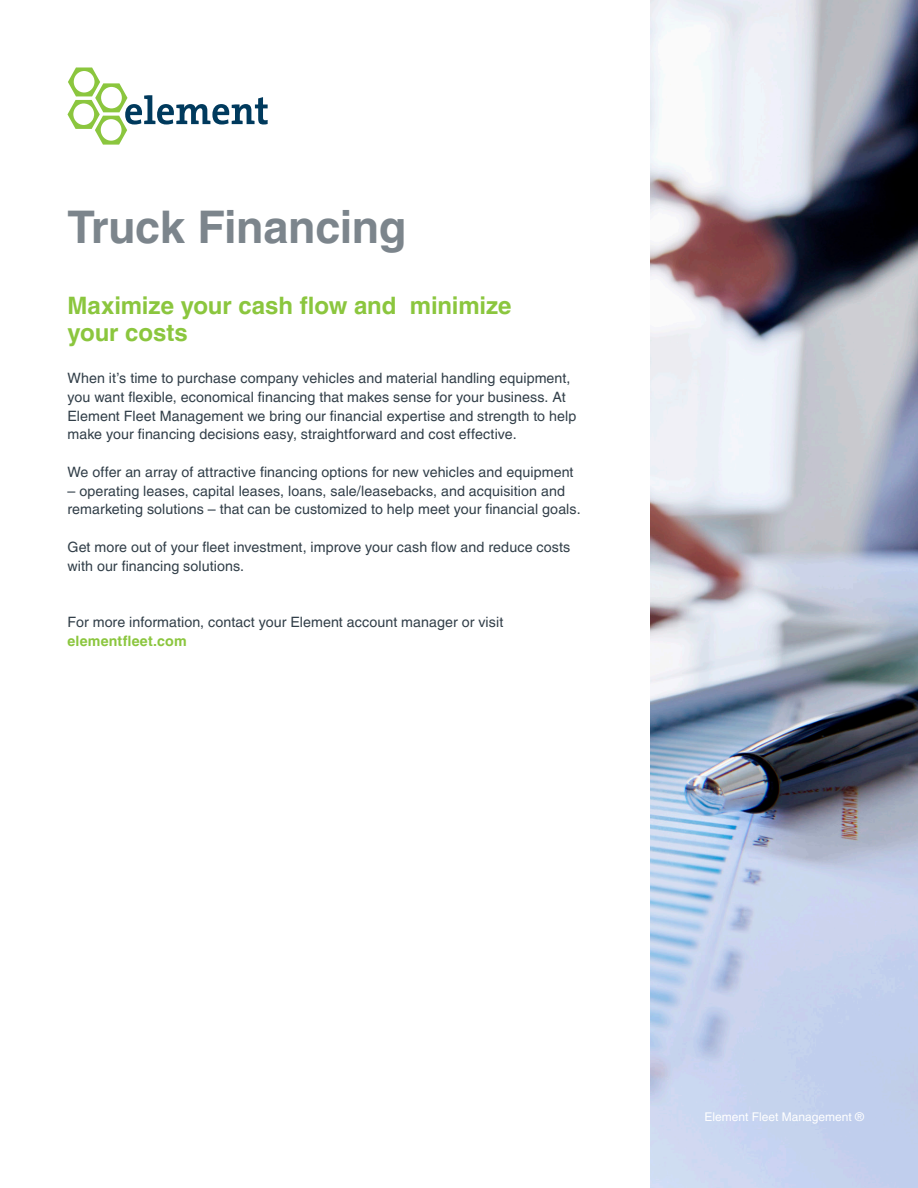
<style>
.page{position:relative;width:918px;height:1188px;background:#fff}
.page>*{position:absolute;margin:0;border:0;box-sizing:border-box;transform-origin:0 0}
.t1{font:700 45px "Helvetica LT Pro";letter-spacing:-.01em;color:#7c858c}
.Headline{font:700 24px/27px "Helvetica LT Pro";letter-spacing:-.005em;color:#8bc63e}
.Body_Text{font:14.25px/18.8px "Helvetica LT Pro";letter-spacing:.005em;color:#313e48}
.t2{font:12px "Helvetica LT Pro";color:#fff}
.s1{font-weight:700;color:#8bc63e}
</style>
<div class="page">
<img style="left:650px;top:0;width:268px;height:1188px">
<svg style="left:67px;top:68px;width:201px;height:77px"></svg>
<p class="t1" style="left:68px;top:199px;width:340px">Truck Financing</p>
<p class="Headline" style="left:68px;top:292px;width:446px">Maximize your cash flow and minimize your costs</p>
<p class="Body_Text" style="left:68px;top:369px;width:510px">When it’s time to purchase company vehicles and material handling equipment, you want flexible, economical financing that makes sense for your business. At Element Fleet Management we bring our financial expertise and strength to help make your financing decisions easy, straightforward and cost effective.</p>
<p class="Body_Text" style="left:68px;top:462px;width:508px">We offer an array of attractive financing options for new vehicles and equipment</p>
<p class="Body_Text" style="left:68px;top:481px;width:515px">– operating leases, capital leases, loans, sale/leasebacks, and acquisition and remarketing solutions – that can be customized to help meet your financial goals.</p>
<p class="Body_Text" style="left:68px;top:537px;width:504px">Get more out of your fleet investment, improve your cash flow and reduce costs with our financing solutions.</p>
<p class="Body_Text" style="left:68px;top:612px;width:437px">For more information, contact your Element account manager or visit <span class="s1">elementfleet.com</span></p>
<p class="t2" style="left:704px;top:1109px;width:161px">Element Fleet Management ®</p>
</div>
